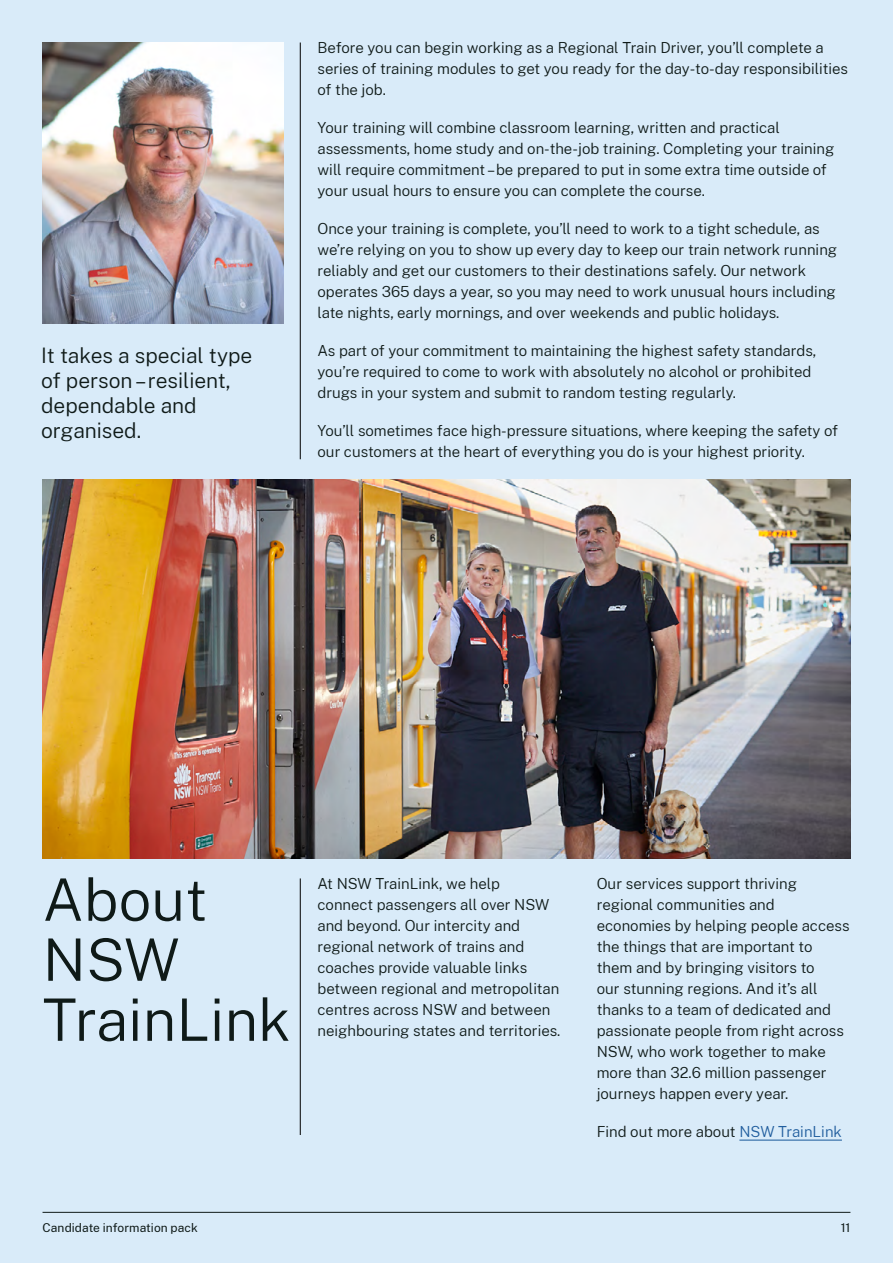
<style>
.page{position:relative;width:893px;height:1263px;background:#d9ebf9}
.page>*{position:absolute;margin:0;border:0;box-sizing:border-box;transform-origin:0 0}
.t1{font:300 58.5px/60px "Public Sans NSW";color:#0f1a18}
.Pull-Quote{font:300 21px/25.2px "Public Sans NSW";color:#0f1a18}
.Body{font:300 15px/21px "Public Sans NSW";color:#0f1a18}
.t2{font:12px "Public Sans NSW";letter-spacing:.005em;color:#0f1a18}
.s1{color:#215e9e}
</style>
<div class="page">
<img style="left:43px;top:43px;width:240px;height:280px">
<img style="left:43px;top:480px;width:807px;height:378px">
<hr style="left:300px;top:43px;width:1px;height:416px;background:#000">
<hr style="left:300px;top:878px;width:1px;height:257px;background:#000">
<hr style="left:739px;top:1139px;width:103px;height:1px;background:#215e9e">
<hr style="left:43px;top:1212px;width:807px;height:1px;background:#0f1a18">
<p class="Pull-Quote" style="left:41px;top:341px;width:213px">It takes a special type of person – resilient, dependable and organised.</p>
<p class="Body" style="left:317px;top:36px;width:532px">Before you can begin working as a Regional Train Driver, you’ll complete a series of training modules to get you ready for the day-to-day responsibilities of the job.</p>
<p class="Body" style="left:317px;top:116px;width:518px">Your training will combine classroom learning, written and practical assessments, home study and on-the-job training. Completing your training will require commitment – be prepared to put in some extra time outside of your usual hours to ensure you can complete the course.</p>
<p class="Body" style="left:317px;top:217px;width:521px">Once your training is complete, you’ll need to work to a tight schedule, as we’re relying on you to show up every day to keep our train network running reliably and get our customers to their destinations safely. Our network operates 365 days a year, so you may need to work unusual hours including late nights, early mornings, and over weekends and public holidays.</p>
<p class="Body" style="left:317px;top:339px;width:500px">As part of your commitment to maintaining the highest safety standards, you’re required to come to work with absolutely no alcohol or prohibited drugs in your system and submit to random testing regularly.</p>
<p class="Body" style="left:317px;top:419px;width:522px">You’ll sometimes face high-pressure situations, where keeping the safety of our customers at the heart of everything you do is your highest priority.</p>
<h1 class="t1" style="left:43px;top:866px;width:250px">About<br>NSW<br>TrainLink</h1>
<p class="Body" style="left:317px;top:872px;width:244px">At NSW TrainLink, we help<br>connect passengers all over NSW and beyond. Our intercity and regional network of trains and coaches provide valuable links between regional and metropolitan centres across NSW and between neighbouring states and territories.</p>
<p class="Body" style="left:597px;top:872px;width:254px">Our services support thriving regional communities and economies by helping people access the things that are important to them and by bringing visitors to<br>our stunning regions. And it’s all thanks to a team of dedicated and passionate people from right across<br>NSW, who work together to make more than 32.6 million passenger journeys happen every year.</p>
<p class="Body" style="left:597px;top:1120px;width:247px">Find out more about <span class="s1">NSW TrainLink</span></p>
<p class="t2" style="left:43px;top:1219px;width:157px">Candidate information pack</p>
<p class="t2" style="left:841px;top:1219px;width:11px">11</p>
</div>
